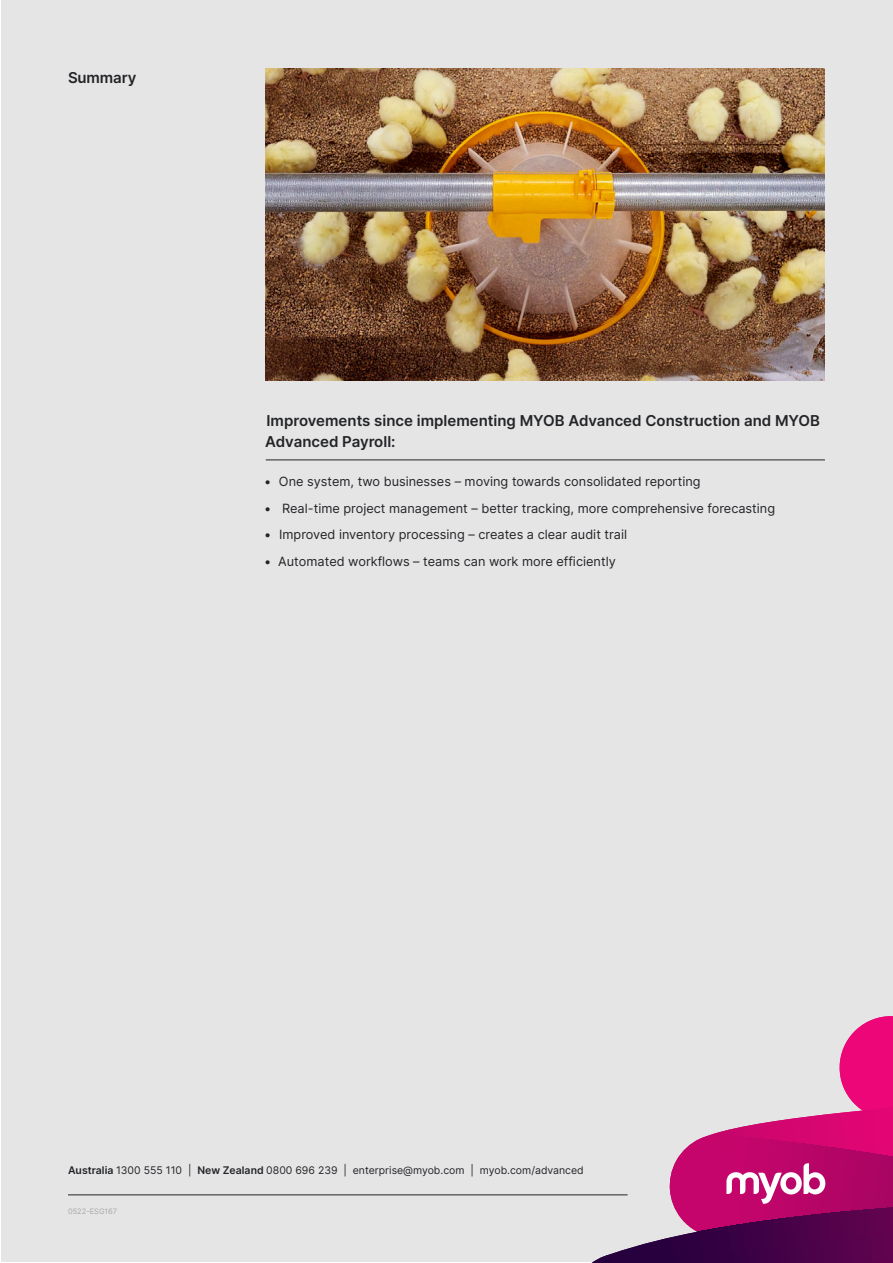
<style>
.page{position:relative;width:893px;height:1263px;background:#fff}
.page>*{position:absolute;margin:0;border:0;box-sizing:border-box;transform-origin:0 0}
.t1{font:600 15px/21px "Inter";color:#232428}
.t2{font:12.75px "Inter";color:#232428}
.t3{font:10.5px "Inter";color:#232428}
.t4{font:7.5px "Inter";color:#a7a7a8}
.s1{font-weight:600}
</style>
<div class="page">
<div style="left:1px;top:1px;width:891px;height:1261px;background:#e5e5e5"></div>
<hr style="left:68px;top:1194px;width:560px;height:1px;background:#232428">
<svg style="left:841px;top:1016px;width:52px;height:38px"></svg>
<svg style="left:606px;top:1054px;width:287px;height:209px"></svg>
<svg style="left:592px;top:1255px;width:19px;height:8px"></svg>
<svg style="left:726px;top:1163px;width:99px;height:41px;background:#d3579a"></svg>
<img style="left:266px;top:68px;width:559px;height:313px">
<hr style="left:266px;top:460px;width:559px;height:1px;background:#232428">
<p class="t1" style="left:68px;top:66px;width:70px">Summary</p>
<p class="t1" style="left:265px;top:410px;width:556px">Improvements since implementing MYOB Advanced Construction and MYOB<br>Advanced Payroll:</p>
<p class="t2" style="left:264px;top:472px;width:438px">• One system, two businesses – moving towards consolidated reporting</p>
<p class="t2" style="left:264px;top:499px;width:513px">• Real-time project management – better tracking, more comprehensive forecasting</p>
<p class="t2" style="left:264px;top:525px;width:365px">• Improved inventory processing – creates a clear audit trail</p>
<p class="t2" style="left:264px;top:552px;width:353px">• Automated workflows – teams can work more efficiently</p>
<p class="t3" style="left:68px;top:1162px;width:517px"><span class="s1">Australia</span> 1300 555 110 | <span class="s1">New Zealand</span> 0800 696 239 | enterprise@myob.com | myob.com/advanced</p>
<p class="t4" style="left:68px;top:1206px;width:51px">0522-ESG167</p>
</div>
